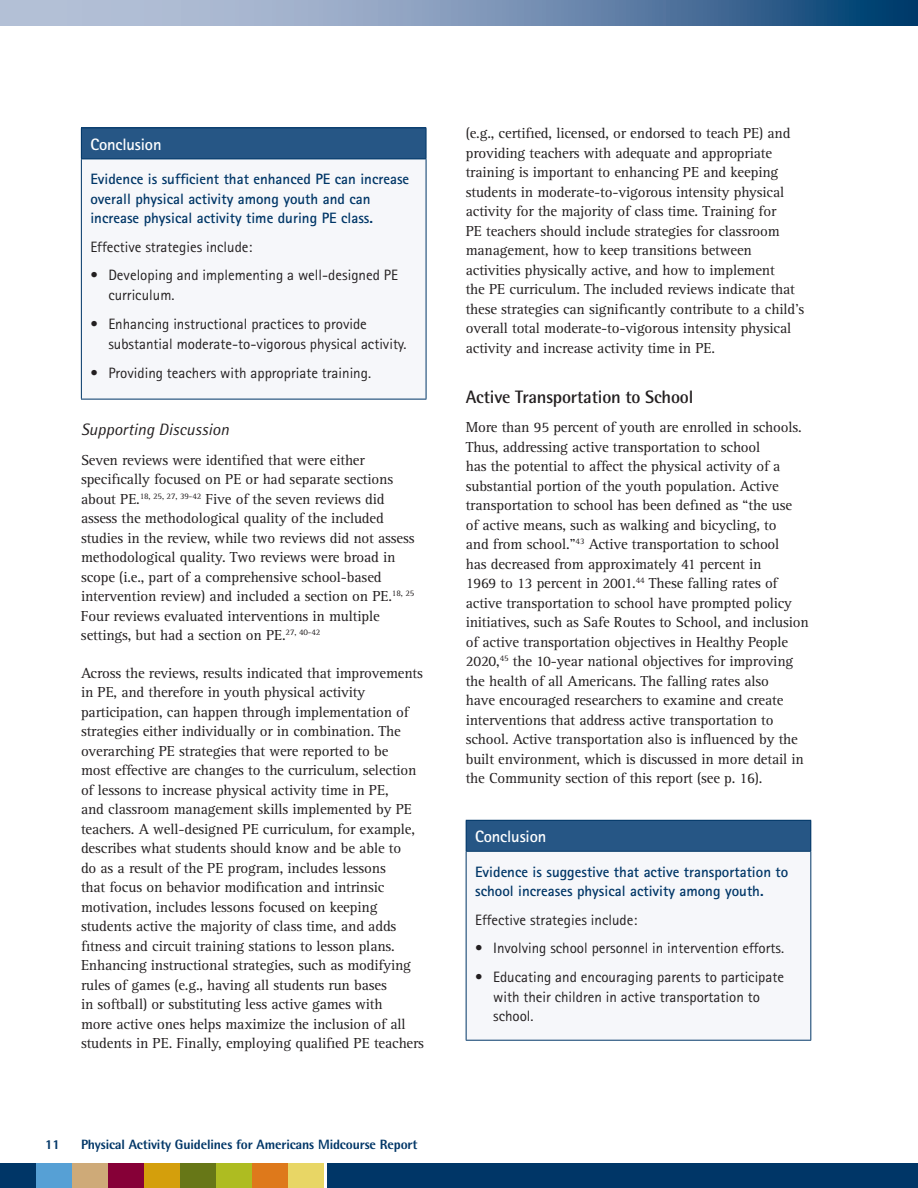
<style>
.page{position:relative;width:918px;height:1188px;background:#fff}
.page>*{position:absolute;margin:0;border:0;box-sizing:border-box;transform-origin:0 0}
.t1{font:700 18px "Rotis Semi Sans";letter-spacing:-.01em;color:#231f20}
.t2{font:700 16.5px "Rotis Sans Serif";letter-spacing:-.01em;color:#fff}
.t3{font:italic 16.5px "Rotis Semi Sans";color:#231f20}
.t4{font:15px/19.5px "Rotis Serif";letter-spacing:-.01em;color:#231f20}
.t5{font:15px/19.5px "Rotis Sans Serif";color:#231f20}
.t6{font:700 15px/19.5px "Rotis Sans Serif";color:#003667}
.t7{font:800 13.5px "Rotis Semi Sans";letter-spacing:-.01em;color:#003667}
</style>
<div class="page">
<svg style="left:0;top:0;width:917px;height:25px"></svg>
<svg style="left:917px;top:0;width:1px;height:25px"></svg>
<div style="left:288px;top:1163px;width:36px;height:25px;background:#e8d665"></div>
<div style="left:252px;top:1163px;width:36px;height:25px;background:#de791b"></div>
<div style="left:216px;top:1163px;width:36px;height:25px;background:#aebc21"></div>
<div style="left:180px;top:1163px;width:36px;height:25px;background:#677717"></div>
<div style="left:144px;top:1163px;width:36px;height:25px;background:#d49f0c"></div>
<div style="left:108px;top:1163px;width:36px;height:25px;background:#860037"></div>
<div style="left:72px;top:1163px;width:36px;height:25px;background:#ceaa78"></div>
<div style="left:36px;top:1163px;width:36px;height:25px;background:#56a0d5"></div>
<div style="left:0;top:1163px;width:36px;height:25px;background:#003667"></div>
<div style="left:327px;top:1163px;width:591px;height:25px;background:#003667"></div>
<div style="left:81px;top:128px;width:345px;height:31px;background:#265685"></div>
<div style="left:81px;top:159px;width:345px;height:240px;background:#f6f7fa"></div>
<hr style="left:81px;top:128px;width:345px;height:1px;background:#003667">
<hr style="left:81px;top:128px;width:1px;height:31px;background:#003667">
<hr style="left:426px;top:128px;width:1px;height:31px;background:#003667">
<hr style="left:81px;top:159px;width:345px;height:1px;background:#003667">
<hr style="left:81px;top:159px;width:1px;height:240px;background:#003667">
<hr style="left:426px;top:159px;width:1px;height:240px;background:#003667">
<hr style="left:81px;top:399px;width:345px;height:1px;background:#003667">
<div style="left:466px;top:820px;width:345px;height:31px;background:#265685"></div>
<div style="left:466px;top:851px;width:345px;height:189px;background:#f6f7fa"></div>
<hr style="left:466px;top:820px;width:345px;height:1px;background:#003667">
<hr style="left:466px;top:821px;width:1px;height:30px;background:#003667">
<hr style="left:810px;top:821px;width:1px;height:30px;background:#003667">
<hr style="left:466px;top:851px;width:345px;height:1px;background:#003667">
<hr style="left:466px;top:852px;width:1px;height:188px;background:#003667">
<hr style="left:810px;top:852px;width:1px;height:188px;background:#003667">
<hr style="left:466px;top:1040px;width:345px;height:1px;background:#003667">
<h3 class="t2" style="left:90px;top:134px;width:73px">Conclusion</h3>
<p class="t6" style="left:90px;top:169px;width:320px">Evidence is sufficient that enhanced PE can increase overall physical activity among youth and can increase physical activity time during PE class.</p>
<p class="t5" style="left:90px;top:237px;width:164px">Effective strategies include:</p>
<p class="t5" style="left:108px;top:265px;width:291px;text-indent:-18px">• Developing and implementing a well-designed PE curriculum.</p>
<p class="t5" style="left:108px;top:314px;width:300px;text-indent:-18px">• Enhancing instructional practices to provide substantial moderate-to-vigorous physical activity.</p>
<p class="t5" style="left:90px;top:363px;width:282px">• Providing teachers with appropriate training.</p>
<h4 class="t3" style="left:81px;top:420px;width:149px">Supporting Discussion</h4>
<p class="t4" style="left:81px;top:450px;width:335px">Seven reviews were identified that were either specifically focused on PE or had separate sections about PE.<sup>18,</sup> <sup>25,</sup> <sup>27,</sup> <sup>39-42</sup> Five of the seven reviews did assess the methodological quality of the included studies in the review, while two reviews did not assess methodological quality. Two reviews were broad in scope (i.e., part of a comprehensive school-based intervention review) and included a section on PE.<sup>18,</sup> <sup>25<br></sup>Four reviews evaluated interventions in multiple settings, but had a section on PE.<sup>27,</sup> <sup>40-42</sup></p>
<p class="t4" style="left:81px;top:663px;width:345px">Across the reviews, results indicated that improvements in PE, and therefore in youth physical activity participation, can happen through implementation of strategies either individually or in combination. The overarching PE strategies that were reported to be<br>most effective are changes to the curriculum, selection of lessons to increase physical activity time in PE,<br>and classroom management skills implemented by PE teachers. A well-designed PE curriculum, for example, describes what students should know and be able to<br>do as a result of the PE program, includes lessons<br>that focus on behavior modification and intrinsic motivation, includes lessons focused on keeping students active the majority of class time, and adds fitness and circuit training stations to lesson plans.<br>Enhancing instructional strategies, such as modifying rules of games (e.g., having all students run bases<br>in softball) or substituting less active games with<br>more active ones helps maximize the inclusion of all students in PE. Finally, employing qualified PE teachers</p>
<p class="t7" style="left:45px;top:1136px;width:16px">11</p>
<p class="t7" style="left:81px;top:1136px;width:338px">Physical Activity Guidelines for Americans Midcourse Report</p>
<p class="t4" style="left:466px;top:124px;width:340px">(e.g., certified, licensed, or endorsed to teach PE) and providing teachers with adequate and appropriate training is important to enhancing PE and keeping students in moderate-to-vigorous intensity physical activity for the majority of class time. Training for<br>PE teachers should include strategies for classroom management, how to keep transitions between activities physically active, and how to implement<br>the PE curriculum. The included reviews indicate that these strategies can significantly contribute to a child’s overall total moderate-to-vigorous intensity physical activity and increase activity time in PE.</p>
<h3 class="t1" style="left:466px;top:386px;width:229px">Active Transportation to School</h3>
<p class="t4" style="left:466px;top:418px;width:345px">More than 95 percent of youth are enrolled in schools.<br>Thus, addressing active transportation to school<br>has the potential to affect the physical activity of a substantial portion of the youth population. Active transportation to school has been defined as “the use<br>of active means, such as walking and bicycling, to<br>and from school.”<sup>43</sup> Active transportation to school<br>has decreased from approximately 41 percent in<br>1969 to 13 percent in 2001.<sup>44</sup> These falling rates of active transportation to school have prompted policy initiatives, such as Safe Routes to School, and inclusion of active transportation objectives in Healthy People 2020,<sup>45</sup> the 10-year national objectives for improving the health of all Americans. The falling rates also<br>have encouraged researchers to examine and create interventions that address active transportation to school. Active transportation also is influenced by the built environment, which is discussed in more detail in the Community section of this report (see p. 16).</p>
<h3 class="t2" style="left:475px;top:826px;width:73px">Conclusion</h3>
<p class="t6" style="left:475px;top:862px;width:315px">Evidence is suggestive that active transportation to school increases physical activity among youth.</p>
<p class="t5" style="left:475px;top:910px;width:164px">Effective strategies include:</p>
<p class="t5" style="left:475px;top:938px;width:311px">• Involving school personnel in intervention efforts.</p>
<p class="t5" style="left:493px;top:968px;width:292px;text-indent:-18px">• Educating and encouraging parents to participate with their children in active transportation to school.</p>
</div>
